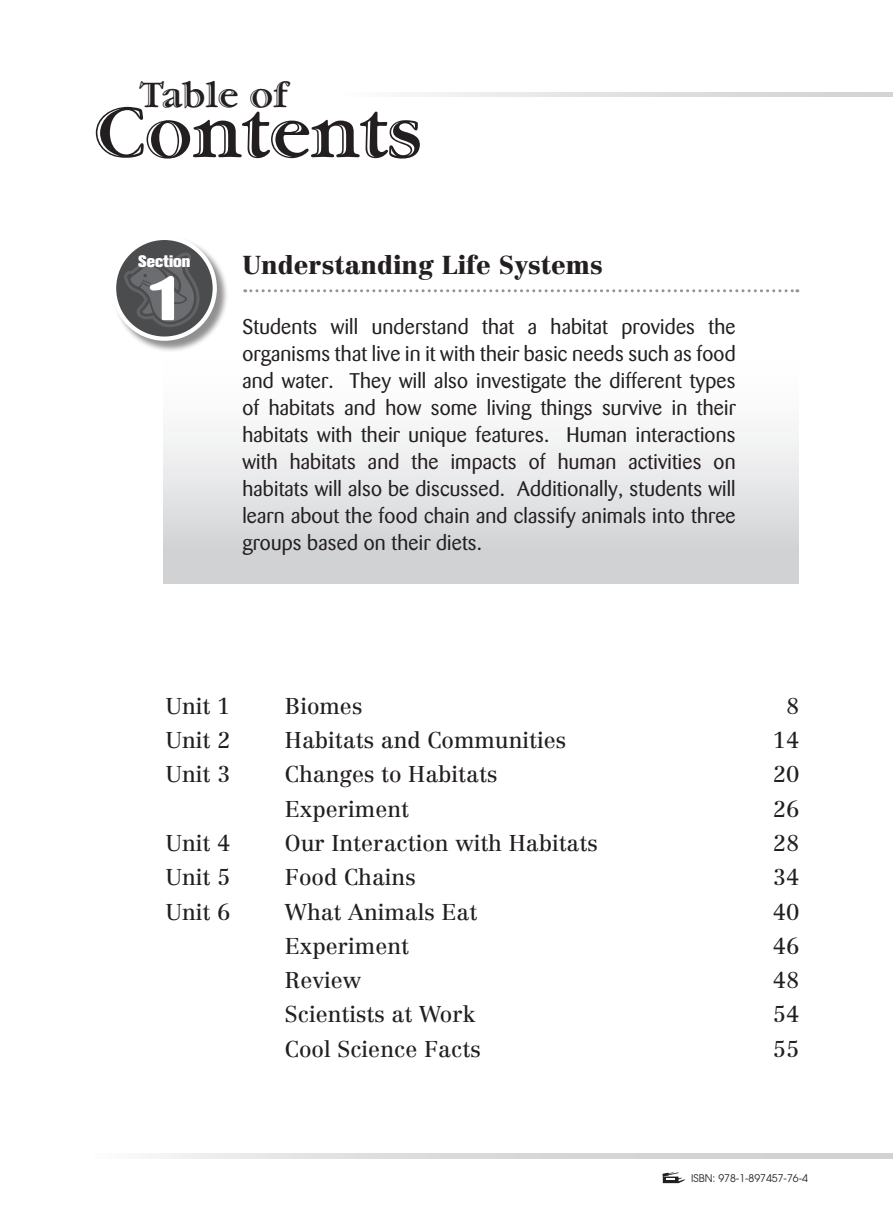
<style>
.page{position:relative;width:893px;height:1217px;background:#fff}
.page>*{position:absolute;margin:0;border:0;box-sizing:border-box;transform-origin:0 0}
.t1{font:700 72.45px "Garamond Handtooled";color:#231f20}
.t2{font:800 61.5px "Barmeno";color:#fff}
.t3{font:700 36px "Garamond Handtooled";color:#231f20}
.content_section{font:900 25.5px "Centennial";color:#231f20}
.content_body_text{font:22.5px "Centennial";color:#231f20}
.content_text01{font:21px/27px "Barmeno";letter-spacing:.01em;color:#231f20;text-align:justify}
.t4{font:800 16.5px "Akzidenz Grotesk BE";color:#fff}
.t5{font:10.5px "Avant Garde";color:#231f20}
</style>
<div class="page">
<svg style="left:662px;top:1172px;width:23px;height:10px"></svg>
<svg style="left:416px;top:92px;width:477px;height:5px;background:#dfe0e2"></svg>
<svg style="left:153px;top:1153px;width:740px;height:4px;background:#dadbdc"></svg>
<div style="left:164px;top:290px;width:634px;height:293px;background:linear-gradient(to bottom,#fff,#d2d3d5)"></div>
<div style="left:113px;top:237px;width:116px;height:115px;background:#231f20;opacity:.5"></div>
<svg style="left:112px;top:236px;width:105px;height:105px"></svg>
<div style="left:116px;top:240px;width:97px;height:96px;background:#4b4c4d;border-radius:50%"></div>
<svg style="left:123px;top:251px;width:78px;height:77px"></svg>
<svg style="left:245px;top:289px;width:553px;height:3px"></svg>
<h3 class="t3" style="left:140px;top:73px;width:149px">Table of</h3>
<h1 class="t1" style="left:94px;top:90px;width:330px">Contents</h1>
<p class="t4" style="left:138px;top:251px;width:54px">Section</p>
<p class="t2" style="left:148px;top:260px;width:35px">1</p>
<p class="content_section" style="left:242px;top:249px;width:362px">Understanding Life Systems</p>
<p class="content_text01" style="left:242px;top:313px;width:495px">Students will understand that a habitat provides the organisms that live in it with their basic needs such as food and water. They will also investigate the different types of habitats and how some living things survive in their habitats with their unique features. Human interactions with habitats and the impacts of human activities on habitats will also be discussed. Additionally, students will learn about the food chain and classify animals into three groups based on their diets.</p>
<p class="content_body_text" style="left:166px;top:692px;width:66px">Unit 1</p>
<p class="content_body_text" style="left:285px;top:692px;width:79px">Biomes</p>
<p class="content_body_text" style="left:786px;top:692px;width:15px">8</p>
<p class="content_body_text" style="left:166px;top:726px;width:66px">Unit 2</p>
<p class="content_body_text" style="left:285px;top:726px;width:283px">Habitats and Communities</p>
<p class="content_body_text" style="left:773px;top:726px;width:28px">14</p>
<p class="content_body_text" style="left:166px;top:760px;width:66px">Unit 3</p>
<p class="content_body_text" style="left:285px;top:760px;width:214px">Changes to Habitats</p>
<p class="content_body_text" style="left:773px;top:760px;width:28px">20</p>
<p class="content_body_text" style="left:285px;top:795px;width:126px">Experiment</p>
<p class="content_body_text" style="left:773px;top:795px;width:28px">26</p>
<p class="content_body_text" style="left:166px;top:829px;width:66px">Unit 4</p>
<p class="content_body_text" style="left:285px;top:829px;width:314px">Our Interaction with Habitats</p>
<p class="content_body_text" style="left:773px;top:829px;width:28px">28</p>
<p class="content_body_text" style="left:166px;top:863px;width:66px">Unit 5</p>
<p class="content_body_text" style="left:285px;top:863px;width:132px">Food Chains</p>
<p class="content_body_text" style="left:773px;top:863px;width:28px">34</p>
<p class="content_body_text" style="left:166px;top:897px;width:66px">Unit 6</p>
<p class="content_body_text" style="left:285px;top:897px;width:194px">What Animals Eat</p>
<p class="content_body_text" style="left:773px;top:897px;width:28px">40</p>
<p class="content_body_text" style="left:285px;top:932px;width:126px">Experiment</p>
<p class="content_body_text" style="left:773px;top:932px;width:28px">46</p>
<p class="content_body_text" style="left:285px;top:966px;width:78px">Review</p>
<p class="content_body_text" style="left:773px;top:966px;width:28px">48</p>
<p class="content_body_text" style="left:285px;top:1000px;width:192px">Scientists at Work</p>
<p class="content_body_text" style="left:773px;top:1000px;width:28px">54</p>
<p class="content_body_text" style="left:285px;top:1035px;width:197px">Cool Science Facts</p>
<p class="content_body_text" style="left:773px;top:1035px;width:28px">55</p>
<p class="t5" style="left:691px;top:1171px;width:118px">ISBN: 978-1-897457-76-4</p>
</div>
